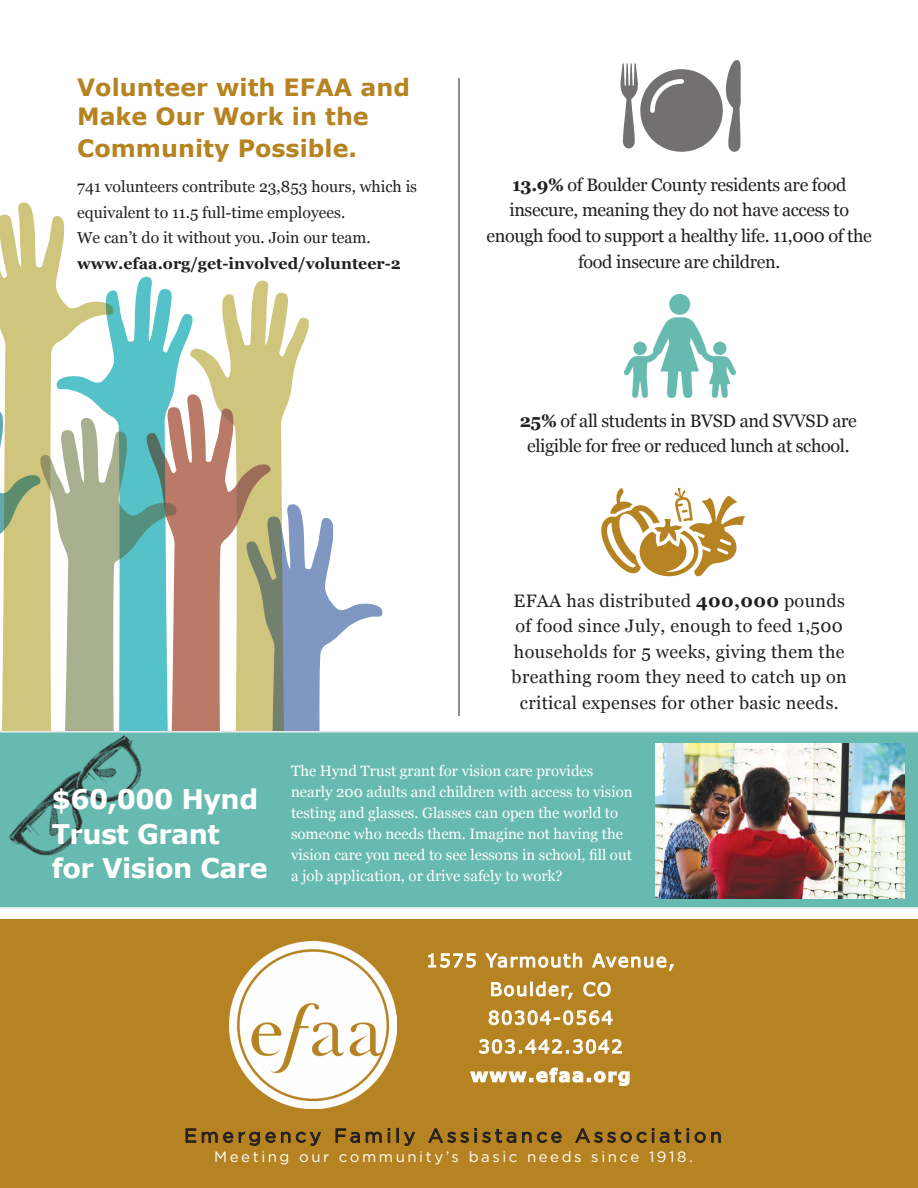
<style>
.page{position:relative;width:918px;height:1188px;background:#fff}
.page>*{position:absolute;margin:0;border:0;box-sizing:border-box;transform-origin:0 0}
.t1{font:700 27px/34.5px "Verdana";letter-spacing:-.02em;color:#fff}
.t2{font:700 23.85px/28.7px "Verdana";color:#b68322}
.t3{font:19.2px "Gotham";letter-spacing:.19em;color:#231f20}
.t4{font:18.15px/28.7px "Verdana";letter-spacing:.08em;color:#fff;text-align:center}
.t5{font:700 18.15px "Verdana";letter-spacing:.08em;color:#fff}
.t6{font:18px/25.5px "Georgia";letter-spacing:-.02em;color:#231f20;text-align:center}
.t7{font:18px/25.5px "Georgia";letter-spacing:.02em;color:#231f20;text-align:center}
.t8{font:15.9px/25.3px "Georgia";color:#231f20}
.t9{font:700 15.9px "Georgia";color:#231f20}
.t10{font:15px/21px "Georgia";color:#fff}
.t11{font:15px "Gotham";letter-spacing:.17em;color:#fff}
.s1{font-weight:700}
</style>
<div class="page">
<svg style="left:193px;top:281px;width:116px;height:113px"></svg>
<svg style="left:113px;top:277px;width:80px;height:141px;fill:#55c1c9"></svg>
<svg style="left:0;top:202px;width:113px;height:216px"></svg>
<svg style="left:0;top:396px;width:41px;height:300px;background:#c9c586"></svg>
<svg style="left:40px;top:418px;width:107px;height:278px"></svg>
<svg style="left:147px;top:394px;width:235px;height:337px"></svg>
<div style="left:0;top:919px;width:918px;height:269px;background:#b68322"></div>
<div style="left:0;top:731px;width:918px;height:178px;background:#67baaf"></div>
<svg style="left:185px;top:1128px;width:136px;height:18px"></svg>
<svg style="left:335px;top:1128px;width:25px;height:15px"></svg>
<svg style="left:366px;top:1132px;width:16px;height:11px"></svg>
<svg style="left:388px;top:1128px;width:2px;height:15px"></svg>
<svg style="left:397px;top:1128px;width:18px;height:18px"></svg>
<svg style="left:428px;top:1128px;width:134px;height:15px"></svg>
<svg style="left:575px;top:1128px;width:106px;height:15px"></svg>
<svg style="left:687px;top:1128px;width:34px;height:15px"></svg>
<img style="left:0;top:696px;width:177px;height:204px">
<img style="left:230px;top:942px;width:167px;height:167px">
<svg style="left:428px;top:953px;width:48px;height:15px"></svg>
<svg style="left:485px;top:953px;width:97px;height:15px"></svg>
<svg style="left:592px;top:953px;width:82px;height:18px"></svg>
<svg style="left:491px;top:981px;width:82px;height:19px"></svg>
<svg style="left:583px;top:982px;width:28px;height:15px"></svg>
<svg style="left:488px;top:1010px;width:125px;height:15px"></svg>
<svg style="left:479px;top:1039px;width:143px;height:15px"></svg>
<svg style="left:470px;top:1067px;width:160px;height:19px"></svg>
<img style="left:620px;top:60px;width:121px;height:92px">
<img style="left:601px;top:487px;width:145px;height:90px">
<img style="left:624px;top:294px;width:111px;height:104px">
<img style="left:656px;top:743px;width:248px;height:155px">
<hr style="left:459px;top:78px;width:1px;height:638px;background:#231f20">
<h2 class="t2" style="left:77px;top:73px;width:334px">Volunteer with EFAA and<br>Make Our Work in the</h2>
<h2 class="t2" style="left:77px;top:134px;width:281px">Community Possible.</h2>
<p class="t8" style="left:77px;top:174px;width:342px">741 volunteers contribute 23,853 hours, which is equivalent to 11.5 full-time employees.<br>We can’t do it without you. Join our team.</p>
<p class="t9" style="left:77px;top:253px;width:325px">www.efaa.org/get-involved/volunteer-2</p>
<p class="t6" style="left:487px;top:172px;width:387px"><span class="s1">13.9%</span> of Boulder County residents are food insecure, meaning they do not have access to enough food to support a healthy life. 11,000 of the food insecure are children.</p>
<p class="t6" style="left:520px;top:408px;width:339px"><span class="s1">25%</span> of all students in BVSD and SVVSD are eligible for free or reduced lunch at school.</p>
<p class="t7" style="left:512px;top:588px;width:337px">EFAA has distributed <span class="s1">400,000</span> pounds of food since July, enough to feed 1,500 households for 5 weeks, giving them the breathing room they need to catch up on critical expenses for other basic needs.</p>
<h1 class="t1" style="left:52px;top:782px;width:218px">$60,000 Hynd<br>Trust Grant for Vision Care</h1>
<p class="t10" style="left:291px;top:760px;width:343px">The Hynd Trust grant for vision care provides nearly 200 adults and children with access to vision testing and glasses. Glasses can open the world to someone who needs them. Imagine not having the vision care you need to see lessons in school, fill out a job application, or drive safely to work?</p>
<p class="t4" style="left:426px;top:946px;width:250px">1575 Yarmouth Avenue,<br>Boulder, CO<br>80304-0564<br>303.442.3042</p>
<p class="t5" style="left:470px;top:1062px;width:162px">www.efaa.org</p>
<p class="t3" style="left:184px;top:1123px;width:539px">Emergency Family Assistance Association</p>
<p class="t11" style="left:214px;top:1147px;width:480px">Meeting our community’s basic needs since 1918.</p>
</div>
